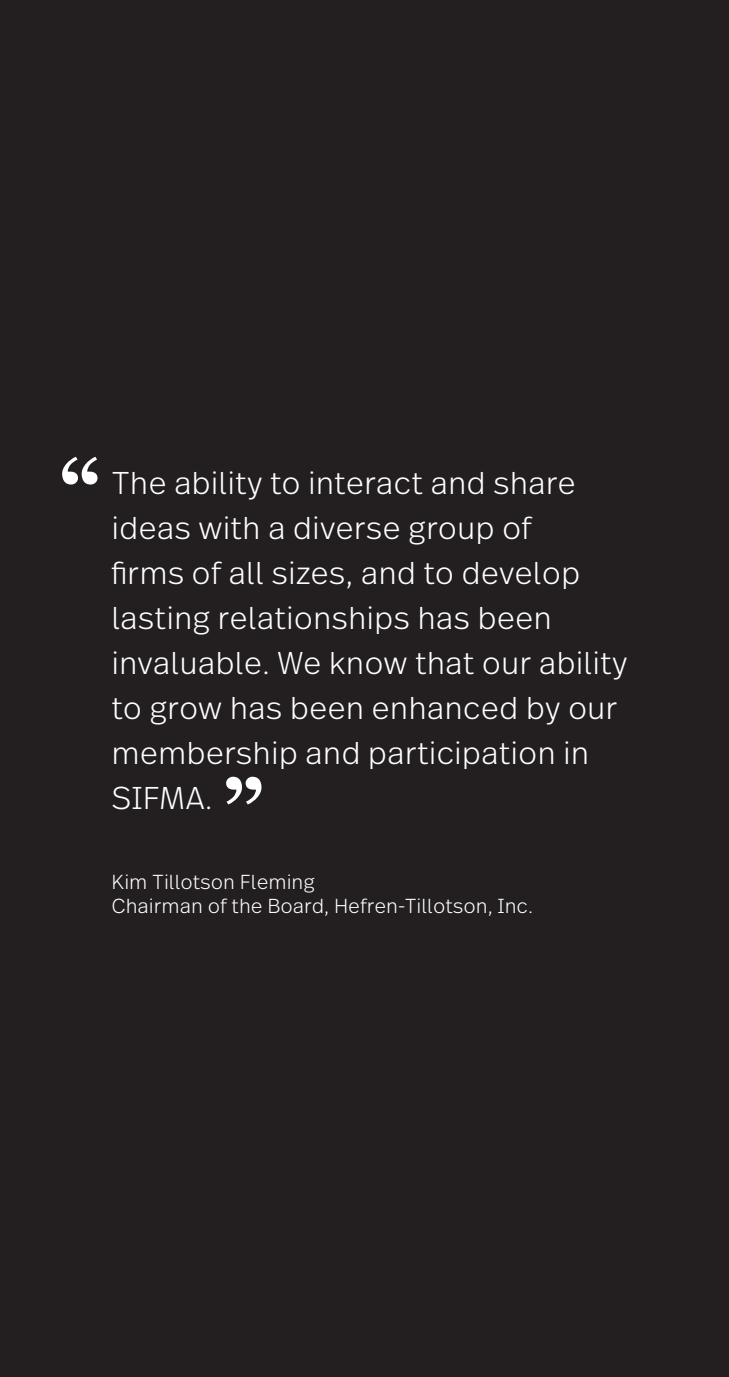
<style>
.page{position:relative;width:729px;height:1377px;background:#231f20}
.page>*{position:absolute;margin:0;border:0;box-sizing:border-box;transform-origin:0 0}
.t1{font:700 81px "Georgia";color:#fff}
.t2{font:300 31.5px/45px "Real Text Pro";color:#fff}
.t3{font:300 20.25px "Real Text Pro";color:#fff}
</style>
<div class="page">
<p class="t1" style="left:59px;top:443px;width:44px">“</p>
<p class="t2" style="left:111px;top:459px;width:518px">The ability to interact and share ideas with a diverse group of<br>firms of all sizes, and to develop lasting relationships has been invaluable. We know that our ability to grow has been enhanced by our membership and participation in<br>SIFMA.</p>
<p class="t1" style="left:222px;top:763px;width:44px">”</p>
<p class="t3" style="left:111px;top:868px;width:205px">Kim Tillotson Fleming</p>
<p class="t3" style="left:111px;top:892px;width:423px">Chairman of the Board, Hefren-Tillotson, Inc.</p>
</div>
